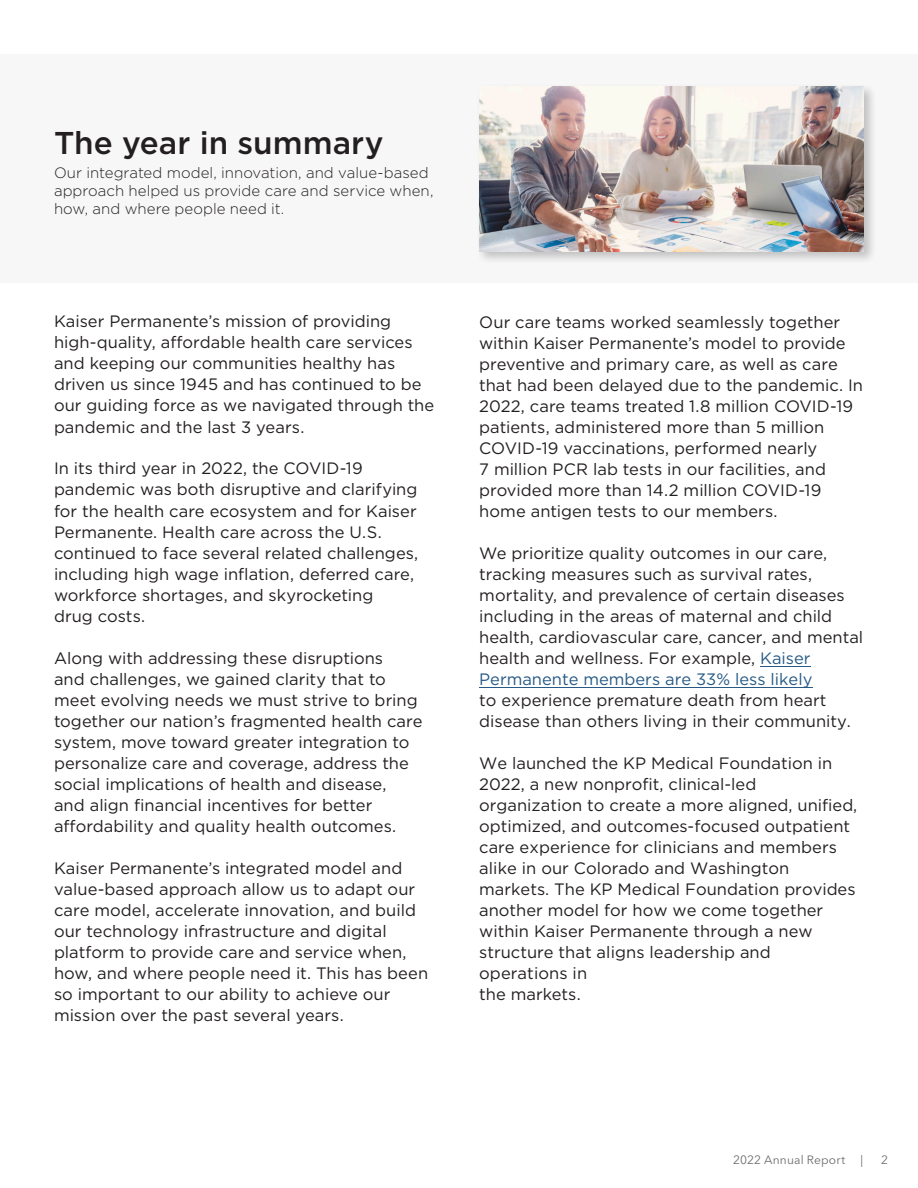
<style>
.page{position:relative;width:918px;height:1188px;background:#fff}
.page>*{position:absolute;margin:0;border:0;box-sizing:border-box;transform-origin:0 0}
.t1{font:500 31.5px "Gotham";color:#231f20}
.t2{font:16.5px/21px "Gotham";color:#231f20}
.t3{font:300 15px/18px "Gotham";letter-spacing:.005em;color:#231f20}
.t4{font:12px "Avenir Next LT Pro";letter-spacing:.01em;color:#6c6d70}
.s1{color:#275a86}
</style>
<div class="page">
<div style="left:0;top:54px;width:918px;height:229px;background:#f7f7f7"></div>
<div style="left:476px;top:83px;width:401px;height:182px;background:#231f20;opacity:.25"></div>
<img style="left:479px;top:87px;width:385px;height:164px">
<hr style="left:760px;top:666px;width:51px;height:1px;background:#275a86">
<hr style="left:479px;top:687px;width:333px;height:1px;background:#275a86">
<h2 class="t1" style="left:54px;top:122px;width:331px">The year in summary</h2>
<p class="t3" style="left:54px;top:163px;width:381px">Our integrated model, innovation, and value-based approach helped us provide care and service when, how, and where people need it.</p>
<p class="t2" style="left:54px;top:311px;width:382px">Kaiser Permanente’s mission of providing high-quality, affordable health care services and keeping our communities healthy has driven us since 1945 and has continued to be our guiding force as we navigated through the pandemic and the last 3 years.</p>
<p class="t2" style="left:54px;top:458px;width:366px">In its third year in 2022, the COVID-19 pandemic was both disruptive and clarifying for the health care ecosystem and for Kaiser Permanente. Health care across the U.S. continued to face several related challenges, including high wage inflation, deferred care, workforce shortages, and skyrocketing<br>drug costs.</p>
<p class="t2" style="left:54px;top:647px;width:370px">Along with addressing these disruptions<br>and challenges, we gained clarity that to meet evolving needs we must strive to bring together our nation’s fragmented health care system, move toward greater integration to personalize care and coverage, address the social implications of health and disease,<br>and align financial incentives for better affordability and quality health outcomes.</p>
<p class="t2" style="left:54px;top:857px;width:376px">Kaiser Permanente’s integrated model and value-based approach allow us to adapt our care model, accelerate innovation, and build our technology infrastructure and digital platform to provide care and service when, how, and where people need it. This has been so important to our ability to achieve our mission over the past several years.</p>
<p class="t2" style="left:479px;top:311px;width:385px">Our care teams worked seamlessly together within Kaiser Permanente’s model to provide preventive and primary care, as well as care that had been delayed due to the pandemic. In 2022, care teams treated 1.8 million COVID-19 patients, administered more than 5 million COVID-19 vaccinations, performed nearly<br>7 million PCR lab tests in our facilities, and provided more than 14.2 million COVID-19 home antigen tests to our members.</p>
<p class="t2" style="left:479px;top:542px;width:386px">We prioritize quality outcomes in our care, tracking measures such as survival rates, mortality, and prevalence of certain diseases including in the areas of maternal and child health, cardiovascular care, cancer, and mental health and wellness. For example, <span class="s1">Kaiser Permanente members are 33% less likely<br></span>to experience premature death from heart disease than others living in their community.</p>
<p class="t2" style="left:479px;top:752px;width:380px">We launched the KP Medical Foundation in 2022, a new nonprofit, clinical-led organization to create a more aligned, unified, optimized, and outcomes-focused outpatient care experience for clinicians and members alike in our Colorado and Washington markets. The KP Medical Foundation provides another model for how we come together within Kaiser Permanente through a new structure that aligns leadership and operations in<br>the markets.</p>
<p class="t4" style="left:733px;top:1153px;width:114px">2022 Annual Report</p>
<p class="t4" style="left:860px;top:1153px;width:4px">|</p>
<p class="t4" style="left:881px;top:1153px;width:8px">2</p>
</div>
